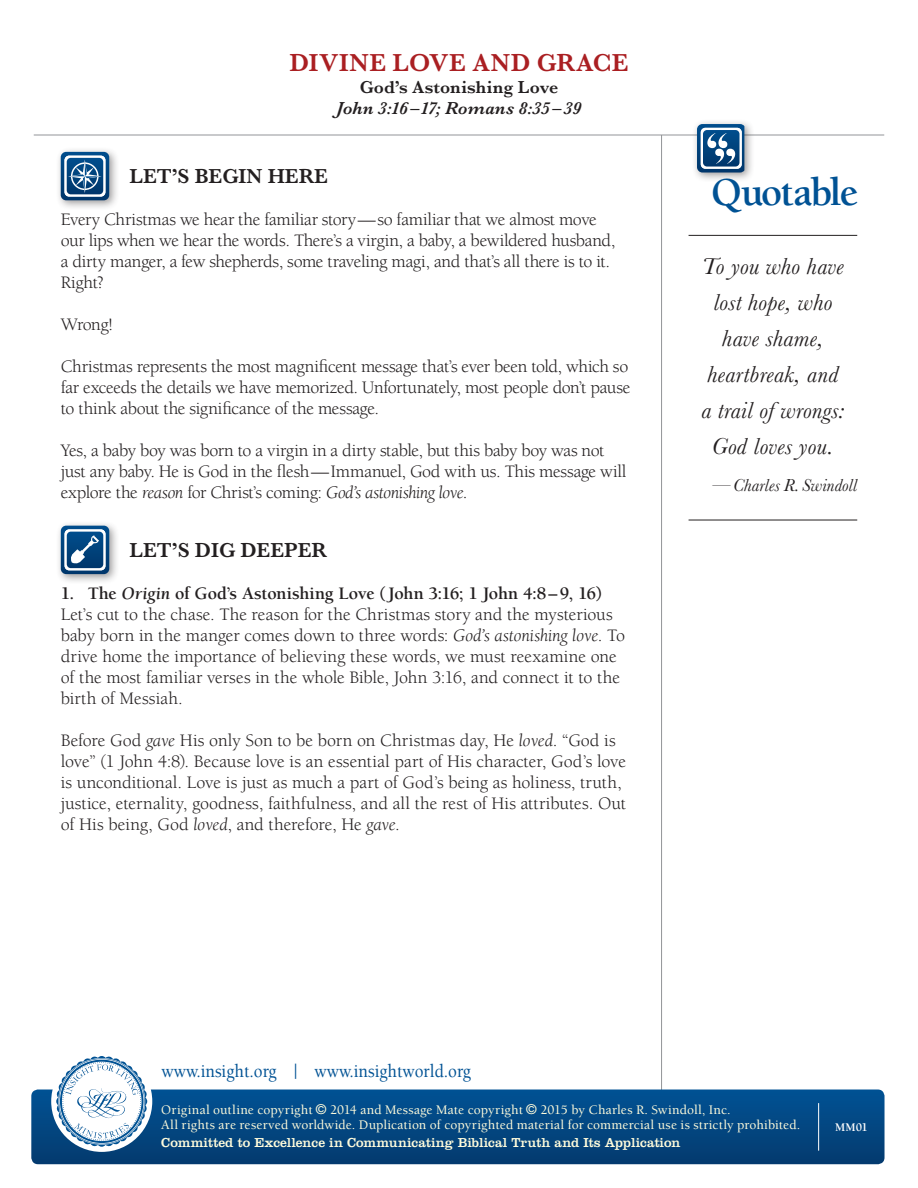
<style>
.page{position:relative;width:918px;height:1188px;background:#fff}
.page>*{position:absolute;margin:0;border:0;box-sizing:border-box;transform-origin:0 0}
.t1{font:700 40.5px "Berkeley";letter-spacing:-.04em;color:#005294}
.t2{font:600 25.5px "Baskerville";letter-spacing:.025em;color:#aa1f22}
.t3{font:italic 24px/36px "Baskerville";letter-spacing:.015em;color:#231f20;text-align:center}
.t4{font:600 21px "Baskerville";color:#231f20}
.t5{font:500 18.9px "Berkeley";color:#005294;scale:.9 1}
.t6{font:18px/21px "Berkeley";letter-spacing:-.01em;color:#231f20}
.t7{font:italic 600 18px "Baskerville";color:#231f20}
.t8{font:600 18px "Baskerville";letter-spacing:.005em;color:#231f20}
.t9{font:italic 18px "Baskerville";letter-spacing:.01em;color:#231f20}
.t10{font:500 13.5px/15px "Berkeley";letter-spacing:.01em;color:#fffcdc}
.t11{font:13.5px "Clarendon";letter-spacing:.005em;color:#fffcdc}
.t12{font:700 12px "Berkeley";color:#fff}
.s1{font-style:italic}
.s2{font-weight:700}
.s3{font-weight:700;font-style:italic}
</style>
<div class="page">
<hr style="left:661px;top:135px;width:1px;height:962px;background:#939598">
<hr style="left:34px;top:135px;width:850px;height:1px;background:#939598">
<div style="left:31px;top:1090px;width:854px;height:74px;background:linear-gradient(to bottom,#015294,#043b6f);border-radius:7px"></div>
<div style="left:51px;top:1051px;width:101px;height:101px;background:#fff;border-radius:50%"></div>
<svg style="left:56px;top:1056px;width:91px;height:91px"></svg>
<hr style="left:818px;top:1103px;width:1px;height:48px;background:#fff">
<div style="left:692px;top:119px;width:63px;height:64px;background:#231f20;opacity:.45"></div>
<svg style="left:697px;top:124px;width:47px;height:49px"></svg>
<hr style="left:689px;top:235px;width:168px;height:1px;background:#231f20">
<hr style="left:689px;top:520px;width:168px;height:1px;background:#231f20">
<div style="left:56px;top:147px;width:64px;height:64px;background:#231f20;opacity:.45"></div>
<svg style="left:61px;top:152px;width:48px;height:48px;background:#4777a0"></svg>
<div style="left:56px;top:520px;width:64px;height:65px;background:#231f20;opacity:.45"></div>
<svg style="left:61px;top:526px;width:48px;height:48px;background:#41729d"></svg>
<svg style="left:316px;top:1104px;width:10px;height:11px"></svg>
<svg style="left:526px;top:1104px;width:11px;height:11px"></svg>
<h2 class="t2" style="left:290px;top:45px;width:340px">DIVINE LOVE AND GRACE</h2>
<p class="t8" style="left:360px;top:74px;width:200px">God’s Astonishing Love</p>
<p class="t7" style="left:336px;top:96px;width:247px">John 3:16 –17; Romans 8:35 –39</p>
<p class="t4" style="left:129px;top:162px;width:200px">LET’S BEGIN HERE</p>
<p class="t6" style="left:61px;top:210px;width:556px">Every Christmas we hear the familiar story—so familiar that we almost move our lips when we hear the words. There’s a virgin, a baby, a bewildered husband, a dirty manger, a few shepherds, some traveling magi, and that’s all there is to it.<br>Right?</p>
<p class="t6" style="left:61px;top:315px;width:54px">Wrong!</p>
<p class="t6" style="left:61px;top:357px;width:571px">Christmas represents the most magnificent message that’s ever been told, which so far exceeds the details we have memorized. Unfortunately, most people don’t pause to think about the significance of the message.</p>
<p class="t6" style="left:61px;top:441px;width:567px">Yes, a baby boy was born to a virgin in a dirty stable, but this baby boy was not just any baby. He is God in the flesh—Immanuel, God with us. This message will explore the <span class="s1">reason</span> for Christ’s coming: <span class="s1">God’s astonishing love</span>.</p>
<p class="t4" style="left:130px;top:535px;width:199px">LET’S DIG DEEPER</p>
<p class="t6" style="left:61px;top:583px;width:566px"><span class="s2">1. The</span> <span class="s3">Origin</span> <span class="s2">of God’s Astonishing Love (John 3:16; 1 John 4:8–9, 16)<br></span>Let’s cut to the chase. The reason for the Christmas story and the mysterious baby born in the manger comes down to three words: <span class="s1">God’s astonishing love</span>. To drive home the importance of believing these words, we must reexamine one of the most familiar verses in the whole Bible, John 3:16, and connect it to the birth of Messiah.</p>
<p class="t6" style="left:61px;top:730px;width:567px">Before God <span class="s1">gave</span> His only Son to be born on Christmas day, He <span class="s1">loved</span>. “God is love” (1 John 4:8). Because love is an essential part of His character, God’s love is unconditional. Love is just as much a part of God’s being as holiness, truth, justice, eternality, goodness, faithfulness, and all the rest of His attributes. Out of His being, God <span class="s1">loved</span>, and therefore, He <span class="s1">gave</span>.</p>
<h1 class="t1" style="left:711px;top:171px;width:149px">Quotable</h1>
<h3 class="t3" style="left:701px;top:249px;width:145px">To you who have lost hope, who have shame, heartbreak, and a trail of wrongs:<br>God loves you.</h3>
<p class="t9" style="left:713px;top:473px;width:146px">—Charles R. Swindoll</p>
<p class="t5" style="left:162px;top:1061px;width:345px">www.insight.org | www.insightworld.org</p>
<p class="t10" style="left:161px;top:1103px;width:641px;text-indent:379px">2015 by Charles R. Swindoll, Inc.<br>All rights are reserved worldwide. Duplication of copyrighted material for commercial use is strictly prohibited.</p>
<p class="t11" style="left:161px;top:1135px;width:521px">Committed to Excellence in Communicating Biblical Truth and Its Application</p>
<p class="t10" style="left:161px;top:1103px;width:153px">Original outline copyright</p>
<p class="t10" style="left:330px;top:1103px;width:194px">2014 and Message Mate copyright</p>
<p class="t12" style="left:835px;top:1121px;width:34px">MM01</p>
</div>
